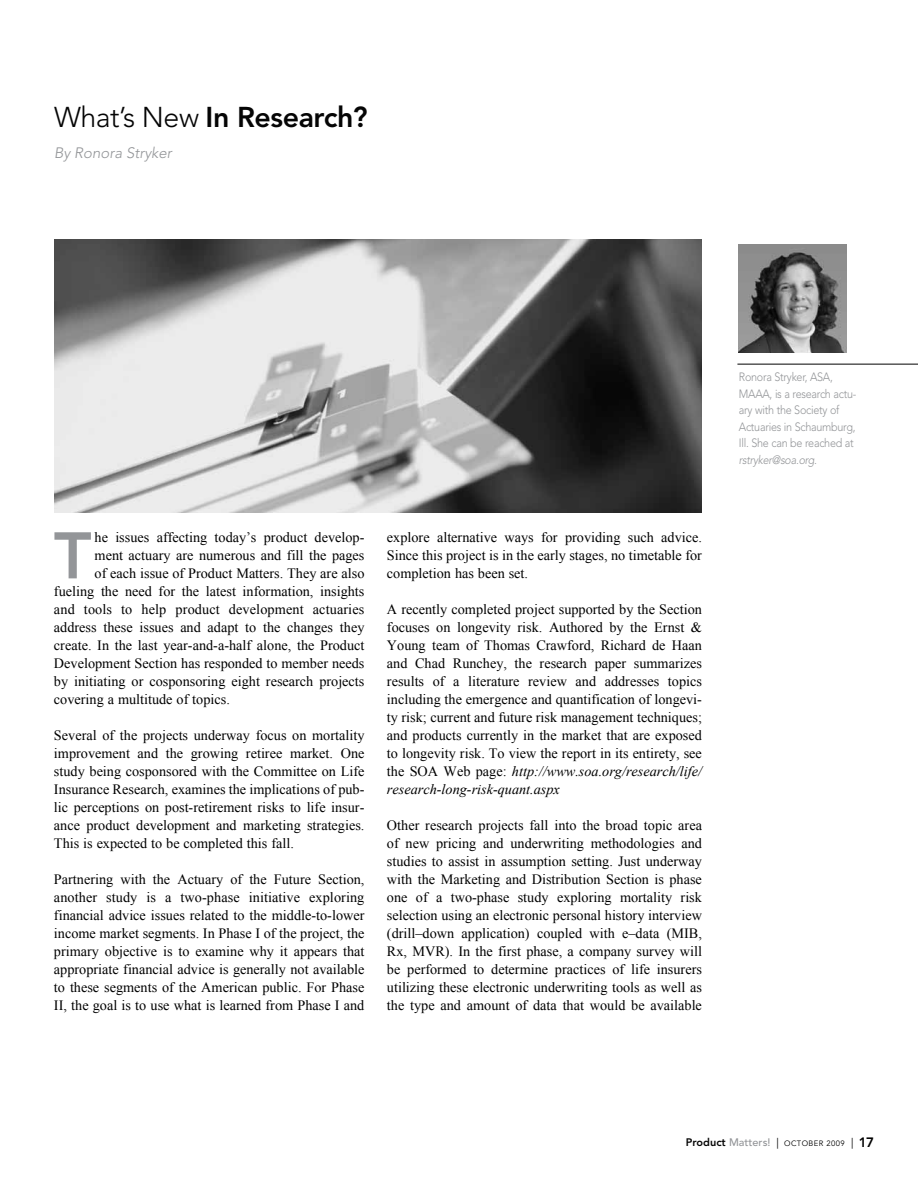
<style>
.page{position:relative;width:918px;height:1188px;background:#fff}
.page>*{position:absolute;margin:0;border:0;box-sizing:border-box;transform-origin:0 0}
.t1{font:800 65.1px "Avenir";color:#939598}
.t2{font:800 28.5px "Avenir";letter-spacing:-.015em;color:#050505}
.t3{font:italic 300 15px "Avenir";color:#939598}
.t4{font:14.25px/18px "Times New Roman";color:#000;text-align:justify}
.t5{font:300 12px/16.5px "Avenir";letter-spacing:-.025em;color:#939598;scale:.9 1}
.t6{font:italic 300 12px "Avenir";letter-spacing:-.025em;color:#939598;scale:.9 1}
.t7{font:7.8px "Avenir";letter-spacing:.05em;color:#000}
.s1{font-weight:300}
.s2{font-style:italic}
.s3{font-weight:800;font-size:10.8px;color:#050505}
.s4{font-weight:500;font-size:10.8px;color:#939598}
.s5{font-size:10.8px}
.s6{font-weight:800;font-size:13.5px}
</style>
<div class="page">
<hr style="left:737px;top:364px;width:181px;height:1px;background:#000">
<img style="left:54px;top:240px;width:648px;height:272px">
<img style="left:739px;top:244px;width:108px;height:108px">
<h2 class="t2" style="left:54px;top:101px;width:315px"><span class="s1">What’s New</span> In Research?</h2>
<p class="t3" style="left:54px;top:144px;width:119px">By Ronora Stryker</p>
<h1 class="t1" style="left:54px;top:517px;width:39px">T</h1>
<p class="t4" style="left:95px;top:528px;width:271px">he issues affecting today’s product develop-</p>
<p class="t4" style="left:95px;top:546px;width:271px">ment actuary are numerous and fill the pages</p>
<p class="t4" style="left:95px;top:564px;width:271px">of each issue of Product Matters. They are also</p>
<p class="t4" style="left:54px;top:582px;width:312px">fueling the need for the latest information, insights</p>
<p class="t4" style="left:54px;top:600px;width:312px">and tools to help product development actuaries</p>
<p class="t4" style="left:54px;top:618px;width:312px">address these issues and adapt to the changes they</p>
<p class="t4" style="left:54px;top:636px;width:312px">create. In the last year-and-a-half alone, the Product</p>
<p class="t4" style="left:54px;top:654px;width:312px">Development Section has responded to member needs</p>
<p class="t4" style="left:54px;top:672px;width:312px">by initiating or cosponsoring eight research projects</p>
<p class="t4" style="left:54px;top:690px;width:177px">covering a multitude of topics.</p>
<p class="t4" style="left:54px;top:726px;width:312px">Several of the projects underway focus on mortality improvement and the growing retiree market. One study being cosponsored with the Committee on Life Insurance Research, examines the implications of pub&shy;lic perceptions on post-retirement risks to life insur&shy;ance product development and marketing strategies.<br>This is expected to be completed this fall.</p>
<p class="t4" style="left:54px;top:870px;width:312px">Partnering with the Actuary of the Future Section, another study is a two-phase initiative exploring financial advice issues related to the middle-to-lower income market segments. In Phase I of the project, the primary objective is to examine why it appears that appropriate financial advice is generally not available to these segments of the American public. For Phase II, the goal is to use what is learned from Phase I and</p>
<p class="t4" style="left:387px;top:528px;width:317px">explore alternative ways for providing such advice.<br>Since this project is in the early stages, no timetable for completion has been set.</p>
<p class="t4" style="left:387px;top:600px;width:317px">A recently completed project supported by the Section focuses on longevity risk. Authored by the Ernst &amp; Young team of Thomas Crawford, Richard de Haan and Chad Runchey, the research paper summarizes results of a literature review and addresses topics including the emergence and quantification of longevi&shy;ty risk; current and future risk management techniques; and products currently in the market that are exposed to longevity risk. To view the report in its entirety, see the SOA Web page: <span class="s2">http://www.soa.org/research/life/ research-long-risk-quant.aspx</span></p>
<p class="t4" style="left:387px;top:816px;width:317px">Other research projects fall into the broad topic area of new pricing and underwriting methodologies and studies to assist in assumption setting. Just underway with the Marketing and Distribution Section is phase one of a two-phase study exploring mortality risk selection using an electronic personal history interview (drill–down application) coupled with e–data (MIB, Rx, MVR). In the first phase, a company survey will be performed to determine practices of life insurers utilizing these electronic underwriting tools as well as the type and amount of data that would be available</p>
<p class="t5" style="left:739px;top:369px;width:132px">Ronora Stryker, ASA,<br>MAAA, is a research actu&shy;ary with the Society of<br>Actuaries in Schaumburg,<br>Ill. She can be reached at</p>
<p class="t6" style="left:739px;top:452px;width:88px">rstryker@soa.org.</p>
<p class="t7" style="left:686px;top:1138px;width:190px"><span class="s3">Product</span> <span class="s4">Matters!</span> <span class="s5">|</span> OCTOBER 2009 <span class="s5">|</span> <span class="s6">17</span></p>
</div>
